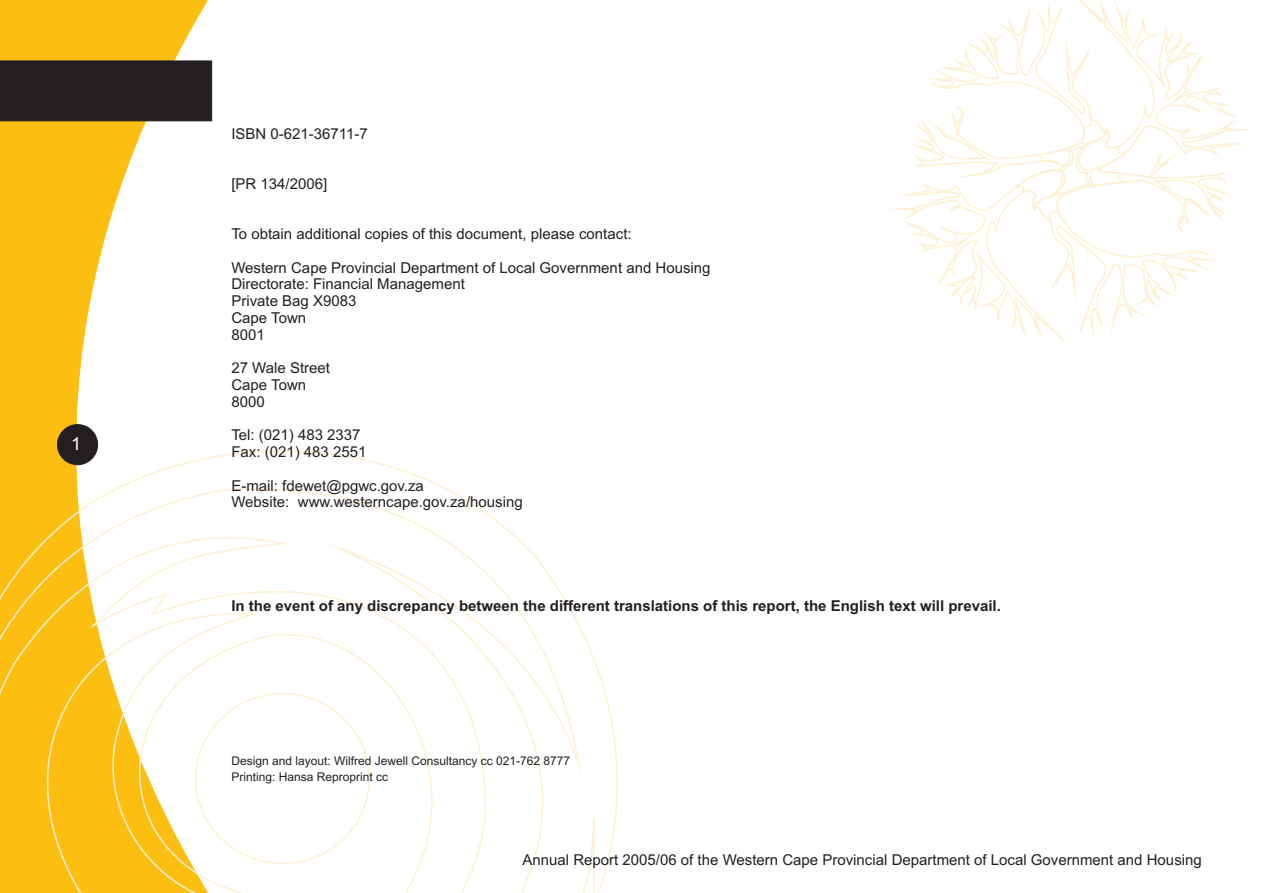
<style>
.page{position:relative;width:1263px;height:893px;background:#fff}
.page>*{position:absolute;margin:0;border:0;box-sizing:border-box;transform-origin:0 0}
.t1{font:18px "Arial";color:#fff}
.t2{font:15px/16.8px "Arial";color:#231f20}
.t3{font:700 15px "Arial";color:#231f20}
.t4{font:12px/16px "Arial";color:#231f20}
</style>
<div class="page">
<svg style="left:0;top:0;width:213px;height:423px;fill:#fdbe12"></svg>
<div style="left:0;top:61px;width:212px;height:60px;background:#231f20"></div>
<svg style="left:0;top:423px;width:618px;height:470px"></svg>
<svg style="left:888px;top:0;width:366px;height:346px"></svg>
<svg style="left:1007px;top:108px;width:126px;height:119px"></svg>
<div style="left:57px;top:424px;width:41px;height:41px;background:#231f20;border:1px solid #231f20;border-radius:50%"></div>
<p class="t1" style="left:71px;top:437px;width:12px">1</p>
<p class="t2" style="left:231px;top:126px;width:138px">ISBN 0-621-36711-7</p>
<p class="t2" style="left:231px;top:177px;width:97px">[PR 134/2006]</p>
<p class="t2" style="left:231px;top:227px;width:402px">To obtain additional copies of this document, please contact:</p>
<p class="t2" style="left:231px;top:260px;width:481px">Western Cape Provincial Department of Local Government and Housing<br>Directorate: Financial Management<br>Private Bag X9083<br>Cape Town<br>8001</p>
<p class="t2" style="left:231px;top:361px;width:100px">27 Wale Street<br>Cape Town<br>8000</p>
<p class="t2" style="left:231px;top:428px;width:137px">Tel: (021) 483 2337<br>Fax: (021) 483 2551</p>
<p class="t2" style="left:231px;top:478px;width:293px">E-mail: fdewet@pgwc.gov.za<br>Website: www.westerncape.gov.za/housing</p>
<p class="t3" style="left:231px;top:600px;width:771px">In the event of any discrepancy between the different translations of this report, the English text will prevail.</p>
<p class="t4" style="left:231px;top:754px;width:340px">Design and layout: Wilfred Jewell Consultancy cc 021-762 8777<br>Printing: Hansa Reproprint cc</p>
<p class="t2" style="left:522px;top:853px;width:681px">Annual Report 2005/06 of the Western Cape Provincial Department of Local Government and Housing</p>
</div>
